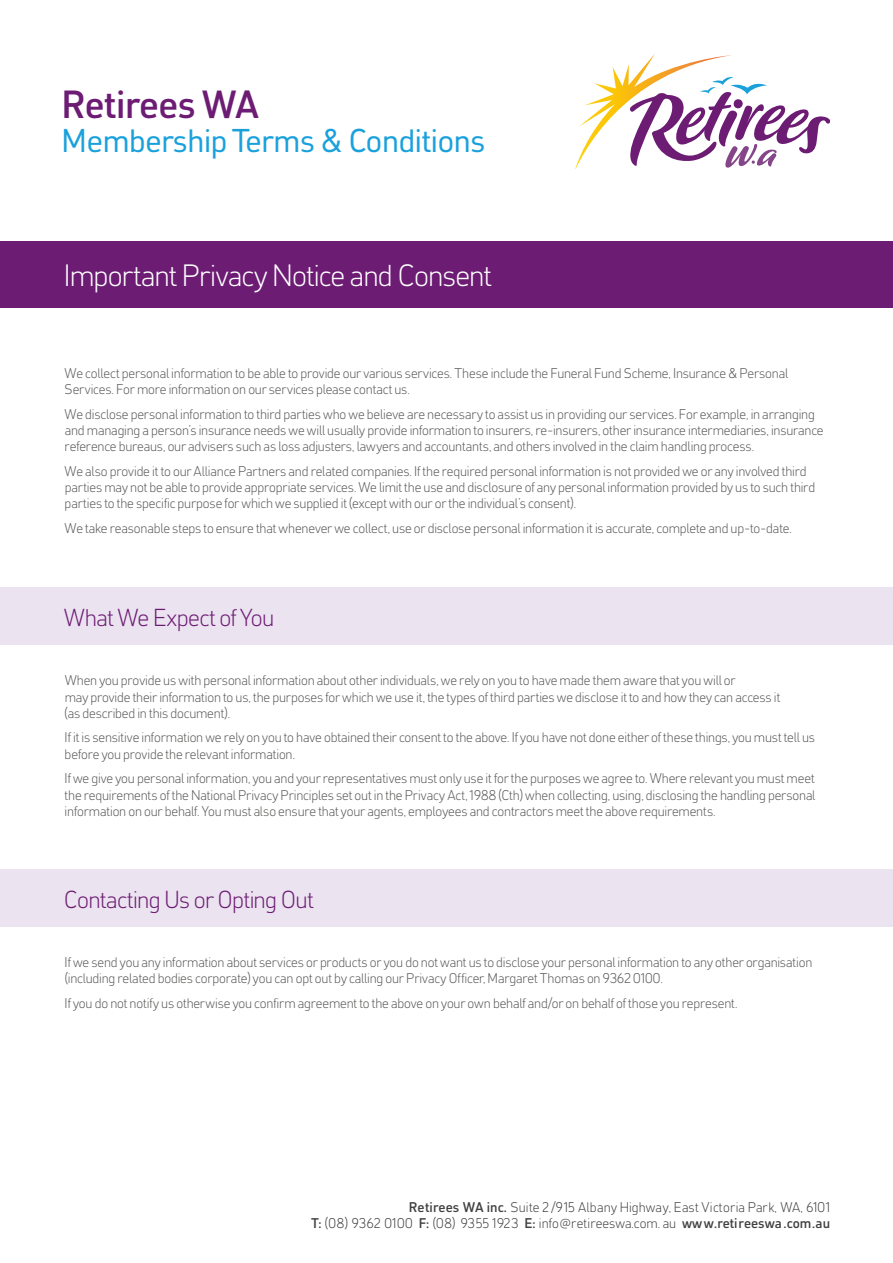
<style>
.page{position:relative;width:893px;height:1263px;background:#fff}
.page>*{position:absolute;margin:0;border:0;box-sizing:border-box;transform-origin:0 0}
.t1{font:500 37.65px "Vauxhall";letter-spacing:-.015em;color:#6d1c74}
.t2{font:31.65px "Vauxhall";letter-spacing:-.01em;color:#1aa1dc}
.t3{font:300 29.55px "Vauxhall";letter-spacing:-.025em;color:#fff}
.t4{font:300 23.55px "Vauxhall";letter-spacing:-.025em;color:#6d1c74}
.t5{font:300 13.5px/16.2px "Vauxhall";letter-spacing:-.01em;color:#575756}
.t6{font:300 13.5px/16.2px "Vauxhall";color:#404042;text-align:right}
.s1{font-weight:500}
.s2{color:#3c3c3b}
</style>
<div class="page">
<div style="left:0;top:241px;width:893px;height:66px;background:#6d1c74"></div>
<div style="left:0;top:587px;width:893px;height:58px;background:#ebe3f0"></div>
<div style="left:0;top:869px;width:893px;height:58px;background:#ebe3f0"></div>
<svg style="left:575px;top:54px;width:255px;height:115px"></svg>
<h1 class="t1" style="left:62px;top:80px;width:199px">Retirees WA</h1>
<h2 class="t2" style="left:62px;top:120px;width:425px">MembershipTerms &amp; Conditions</h2>
<h3 class="t3" style="left:64px;top:256px;width:429px">Important Privacy Notice and Consent</h3>
<p class="t5" style="left:65px;top:365px;width:725px">We collect personal information to be able to provide our various services. These include the Funeral Fund Scheme, Insurance &amp; Personal<br>Services. For more information on our services please contact us.</p>
<p class="t5" style="left:65px;top:405px;width:761px">We disclose personal information to third parties who we believe are necessary to assist us in providing our services. For example, in arranging and managing a person’s insurance needs we will usually provide information to insurers, re-insurers, other insurance intermediaries, insurance reference bureaus, our advisers such as loss adjusters, lawyers and accountants, and others involved in the claim handling process.</p>
<p class="t5" style="left:65px;top:463px;width:752px">We also provide it to our Alliance Partners and related companies. If the required personal information is not provided we or any involved third parties may not be able to provide appropriate services. We limit the use and disclosure of any personal information provided by us to such third parties to the specific purpose for which we supplied it (except with our or the individual’s consent).</p>
<p class="t5" style="left:65px;top:520px;width:729px">We take reasonable steps to ensure that whenever we collect, use or disclose personal information it is accurate, complete and up-to-date.</p>
<h3 class="t4" style="left:64px;top:602px;width:212px">What We Expect of You</h3>
<p class="t5" style="left:65px;top:672px;width:717px">When you provide us with personal information about other individuals, we rely on you to have made them aware that you will or<br>may provide their information to us, the purposes for which we use it, the types of third parties we disclose it to and how they can access it (as described in this document).</p>
<p class="t5" style="left:65px;top:729px;width:752px">If it is sensitive information we rely on you to have obtained their consent to the above. If you have not done either of these things, you must tell us before you provide the relevant information.</p>
<p class="t5" style="left:65px;top:770px;width:752px;text-align:justify">If we give you personal information, you and your representatives must only use it for the purposes we agree to. Where relevant you must meet the requirements of the National Privacy Principles set out in the Privacy Act, 1988 (Cth) when collecting, using, disclosing the handling personal information on our behalf. You must also ensure that your agents, employees and contractors meet the above requirements.</p>
<h3 class="t4" style="left:64px;top:884px;width:251px">Contacting Us or Opting Out</h3>
<p class="t5" style="left:65px;top:954px;width:749px">If we send you any information about services or products or you do not want us to disclose your personal information to any other organisation (including related bodies corporate) you can opt out by calling our Privacy Officer, Margaret Thomas on 9362 0100.</p>
<p class="t5" style="left:65px;top:995px;width:674px">If you do not notify us otherwise you confirm agreement to the above on your own behalf and/or on behalf of those you represent.</p>
<p class="t6" style="left:311px;top:1199px;width:521px"><span class="s1">Retirees WA inc.</span> Suite 2 /915 Albany Highway, East Victoria Park, WA, 6101<br><span class="s1">T:</span> <span class="s2">(08) 9362 0100</span> <span class="s1">F:</span> (08) 9355 1923 <span class="s1">E:</span> info@retireeswa.com. au <span class="s1">www.retireeswa.com.au</span></p>
</div>
